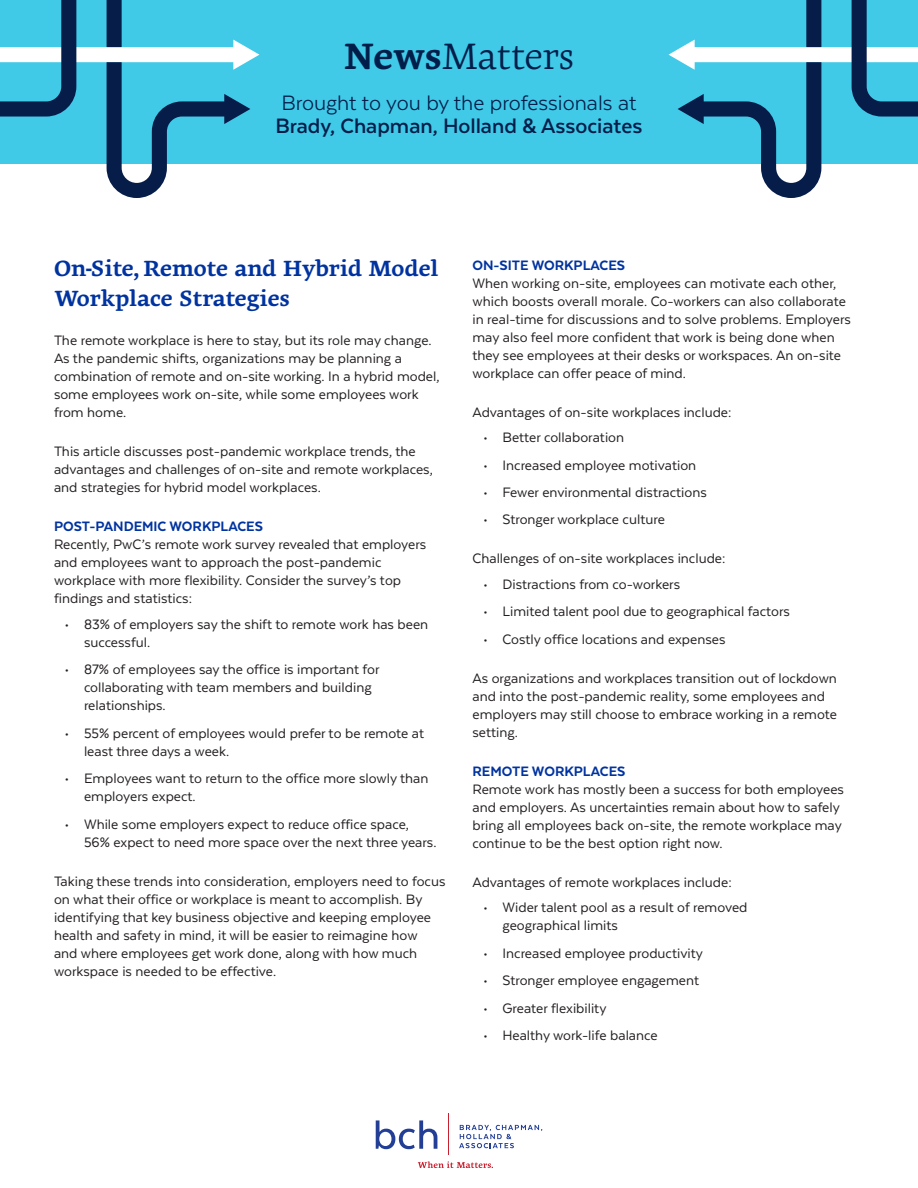
<style>
.page{position:relative;width:918px;height:1188px;background:#fff}
.page>*{position:absolute;margin:0;border:0;box-sizing:border-box;transform-origin:0 0}
.t1{font:37.5px "Geneo Std";letter-spacing:-.015em;color:#001e49}
.t2{font:24px/22.8px "Texta";color:#001e49}
.Body{font:700 22.5px/30px "Geneo Std";color:#0033a0}
.Body-2{font:15.75px/18px "Texta";color:#231f20}
.s1{font-weight:700}
.s2{font-weight:800;color:#0033a0}
</style>
<div class="page">
<svg style="left:418px;top:1161px;width:75px;height:7px"></svg>
<svg style="left:376px;top:1120px;width:61px;height:29px"></svg>
<svg style="left:459px;top:1125px;width:83px;height:23px"></svg>
<hr style="left:448px;top:1113px;width:1px;height:42px;background:#c9202f">
<div style="left:0;top:0;width:918px;height:164px;background:#41c9e8"></div>
<svg style="left:250px;top:49px;width:9px;height:11px"></svg>
<svg style="left:0;top:0;width:250px;height:198px"></svg>
<svg style="left:669px;top:49px;width:9px;height:11px"></svg>
<svg style="left:678px;top:0;width:240px;height:198px"></svg>
<p class="t1" style="left:343px;top:34px;width:233px"><span class="s1">News</span>Matters</p>
<p class="t2" style="left:275px;top:91px;width:369px">Brought to you by the professionals at<br><span class="s1">Brady, Chapman, Holland &amp; Associates</span></p>
<p class="Body" style="left:54px;top:254px;width:386px">On-Site, Remote and Hybrid Model<br>Workplace Strategies</p>
<p class="Body-2" style="left:54px;top:331px;width:387px">The remote workplace is here to stay, but its role may change.<br>As the pandemic shifts, organizations may be planning a combination of remote and on-site working. In a hybrid model, some employees work on-site, while some employees work from home.</p>
<p class="Body-2" style="left:54px;top:442px;width:380px">This article discusses post-pandemic workplace trends, the advantages and challenges of on-site and remote workplaces, and strategies for hybrid model workplaces.</p>
<p class="Body-2" style="left:54px;top:517px;width:374px"><span class="s2">POST-PANDEMIC WORKPLACES<br></span>Recently, PwC’s remote work survey revealed that employers and employees want to approach the post-pandemic workplace with more flexibility. Consider the survey’s top findings and statistics:</p>
<p class="Body-2" style="left:84px;top:615px;width:346px;text-indent:-20px">• 83% of employers say the shift to remote work has been successful.</p>
<p class="Body-2" style="left:84px;top:660px;width:297px;text-indent:-20px">• 87% of employees say the office is important for collaborating with team members and building relationships.</p>
<p class="Body-2" style="left:84px;top:724px;width:342px;text-indent:-20px">• 55% percent of employees would prefer to be remote at least three days a week.</p>
<p class="Body-2" style="left:84px;top:769px;width:346px;text-indent:-20px">• Employees want to return to the office more slowly than employers expect.</p>
<p class="Body-2" style="left:84px;top:815px;width:354px;text-indent:-20px">• While some employers expect to reduce office space,<br>56% expect to need more space over the next three years.</p>
<p class="Body-2" style="left:54px;top:872px;width:393px">Taking these trends into consideration, employers need to focus on what their office or workplace is meant to accomplish. By identifying that key business objective and keeping employee health and safety in mind, it will be easier to reimagine how<br>and where employees get work done, along with how much workspace is needed to be effective.</p>
<p class="Body-2" style="left:472px;top:256px;width:380px"><span class="s2">ON-SITE WORKPLACES<br></span>When working on-site, employees can motivate each other, which boosts overall morale. Co-workers can also collaborate in real-time for discussions and to solve problems. Employers may also feel more confident that work is being done when they see employees at their desks or workspaces. An on-site workplace can offer peace of mind.</p>
<p class="Body-2" style="left:472px;top:403px;width:261px">Advantages of on-site workplaces include:</p>
<p class="Body-2" style="left:483px;top:428px;width:143px">• Better collaboration</p>
<p class="Body-2" style="left:483px;top:456px;width:215px">• Increased employee motivation</p>
<p class="Body-2" style="left:483px;top:483px;width:225px">• Fewer environmental distractions</p>
<p class="Body-2" style="left:483px;top:511px;width:183px">• Stronger workplace culture</p>
<p class="Body-2" style="left:472px;top:550px;width:255px">Challenges of on-site workplaces include:</p>
<p class="Body-2" style="left:483px;top:575px;width:199px">• Distractions from co-workers</p>
<p class="Body-2" style="left:483px;top:603px;width:309px">• Limited talent pool due to geographical factors</p>
<p class="Body-2" style="left:483px;top:630px;width:244px">• Costly office locations and expenses</p>
<p class="Body-2" style="left:472px;top:669px;width:366px">As organizations and workplaces transition out of lockdown and into the post-pandemic reality, some employees and employers may still choose to embrace working in a remote setting.</p>
<p class="Body-2" style="left:472px;top:762px;width:373px"><span class="s2">REMOTE WORKPLACES<br></span>Remote work has mostly been a success for both employees and employers. As uncertainties remain about how to safely bring all employees back on-site, the remote workplace may continue to be the best option right now.</p>
<p class="Body-2" style="left:472px;top:873px;width:261px">Advantages of remote workplaces include:</p>
<p class="Body-2" style="left:502px;top:898px;width:246px;text-indent:-20px">• Wider talent pool as a result of removed geographical limits</p>
<p class="Body-2" style="left:483px;top:944px;width:221px">• Increased employee productivity</p>
<p class="Body-2" style="left:483px;top:971px;width:218px">• Stronger employee engagement</p>
<p class="Body-2" style="left:483px;top:999px;width:125px">• Greater flexibility</p>
<p class="Body-2" style="left:483px;top:1026px;width:176px">• Healthy work-life balance</p>
</div>
